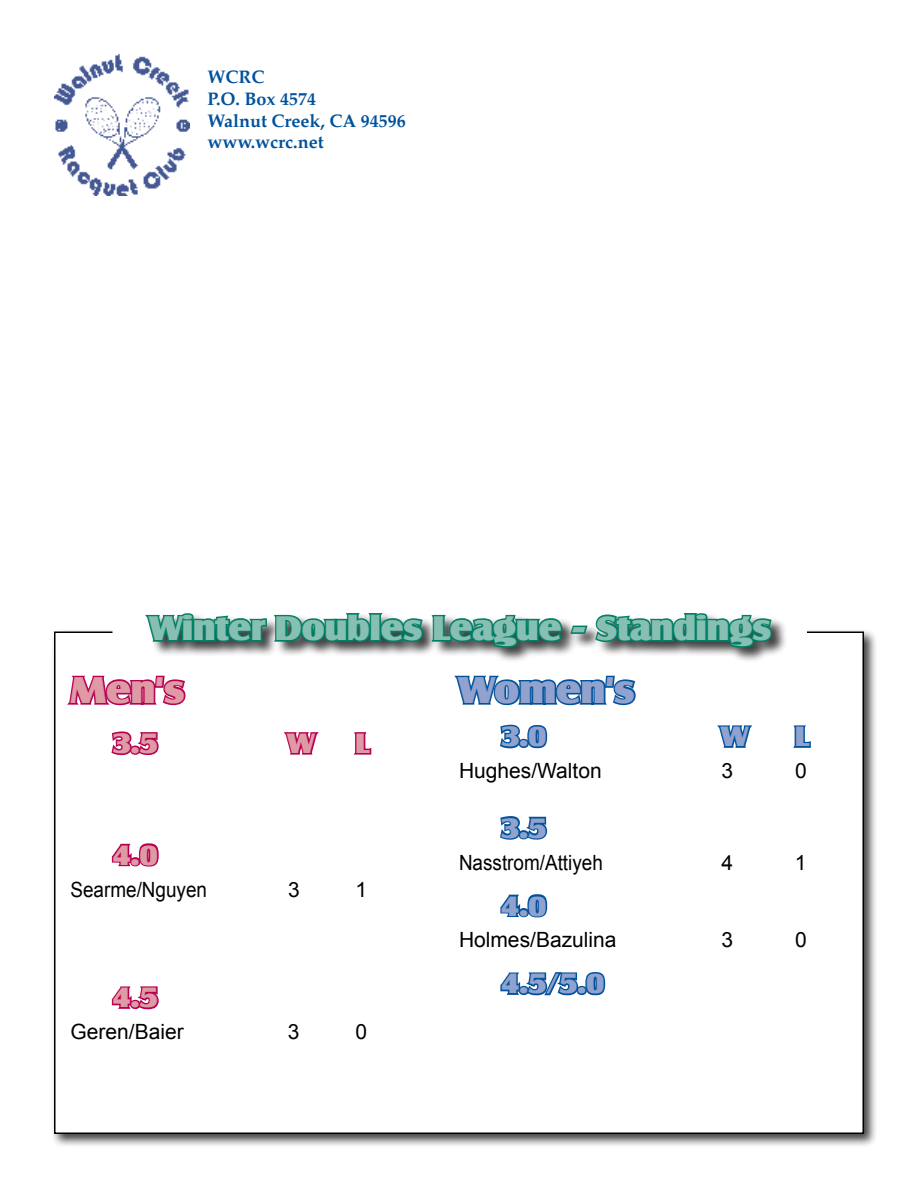
<style>
.page{position:relative;width:918px;height:1188px;background:#fff}
.page>*{position:absolute;margin:0;border:0;box-sizing:border-box;transform-origin:0 0}
.t1{font:700 36px "Silva";color:#91a2ce;scale:1.1 1}
.t2{font:700 36px "Silva";color:#de9ba5;scale:1.1 1}
.t3{font:700 33px "Silva";color:#88bfb3;scale:1.1 1}
.t4{font:700 27px "Silva";color:#91a2ce;scale:1.1 1}
.t5{font:700 27px "Silva";color:#de9ba5;scale:1.1 1}
.t6{font:21px "Arial";color:#000}
.t7{font:21px "Arial";color:#000;scale:.9 1}
.t8{font:700 18px/21.6px "Palatino";color:#00529c}
</style>
<div class="page">
<img style="left:54px;top:54px;width:136px;height:142px">
<div style="left:51px;top:629px;width:827px;height:519px;background:#000;opacity:.75"></div>
<div style="left:55px;top:632px;width:808px;height:501px;background:#fff"></div>
<svg style="left:111px;top:986px;width:48px;height:24px"></svg>
<svg style="left:793px;top:725px;width:18px;height:23px"></svg>
<svg style="left:500px;top:894px;width:48px;height:24px"></svg>
<svg style="left:500px;top:972px;width:106px;height:24px"></svg>
<div style="left:112px;top:616px;width:695px;height:38px;background:#fff"></div>
<div style="left:145px;top:613px;width:642px;height:50px;background:#000;opacity:.75"></div>
<svg style="left:64px;top:613px;width:710px;height:254px"></svg>
<p class="t8" style="left:207px;top:66px;width:200px">WCRC<br>P.O. Box 4574<br>Walnut Creek, CA 94596 www.wcrc.net</p>
<h2 class="t3" style="left:150px;top:607px;width:567px">Winter Doubles League - Standings</h2>
<h1 class="t2" style="left:70px;top:667px;width:105px">Men's</h1>
<p class="t5" style="left:112px;top:726px;width:43px">3.5</p>
<p class="t5" style="left:288px;top:726px;width:26px">W</p>
<p class="t5" style="left:356px;top:726px;width:14px">L</p>
<p class="t5" style="left:112px;top:838px;width:43px">4.0</p>
<p class="t7" style="left:70px;top:876px;width:153px">Searme/Nguyen</p>
<p class="t6" style="left:288px;top:876px;width:13px">3</p>
<p class="t6" style="left:356px;top:876px;width:13px">1</p>
<p class="t5" style="left:112px;top:981px;width:43px">4.5</p>
<p class="t6" style="left:70px;top:1018px;width:115px">Geren/Baier</p>
<p class="t6" style="left:288px;top:1018px;width:13px">3</p>
<p class="t6" style="left:355px;top:1018px;width:13px">0</p>
<h1 class="t1" style="left:459px;top:667px;width:161px">Women's</h1>
<p class="t4" style="left:501px;top:720px;width:43px">3.0</p>
<p class="t4" style="left:721px;top:720px;width:26px">W</p>
<p class="t4" style="left:795px;top:720px;width:14px">L</p>
<p class="t6" style="left:459px;top:757px;width:144px">Hughes/Walton</p>
<p class="t6" style="left:722px;top:757px;width:13px">3</p>
<p class="t6" style="left:795px;top:757px;width:13px">0</p>
<p class="t4" style="left:501px;top:811px;width:43px">3.5</p>
<p class="t7" style="left:459px;top:849px;width:161px">Nasstrom/Attiyeh</p>
<p class="t6" style="left:721px;top:849px;width:13px">4</p>
<p class="t6" style="left:795px;top:849px;width:13px">1</p>
<p class="t4" style="left:501px;top:889px;width:43px">4.0</p>
<p class="t6" style="left:459px;top:926px;width:159px">Holmes/Bazulina</p>
<p class="t6" style="left:722px;top:926px;width:13px">3</p>
<p class="t6" style="left:795px;top:926px;width:13px">0</p>
<p class="t4" style="left:501px;top:967px;width:96px">4.5/5.0</p>
</div>
